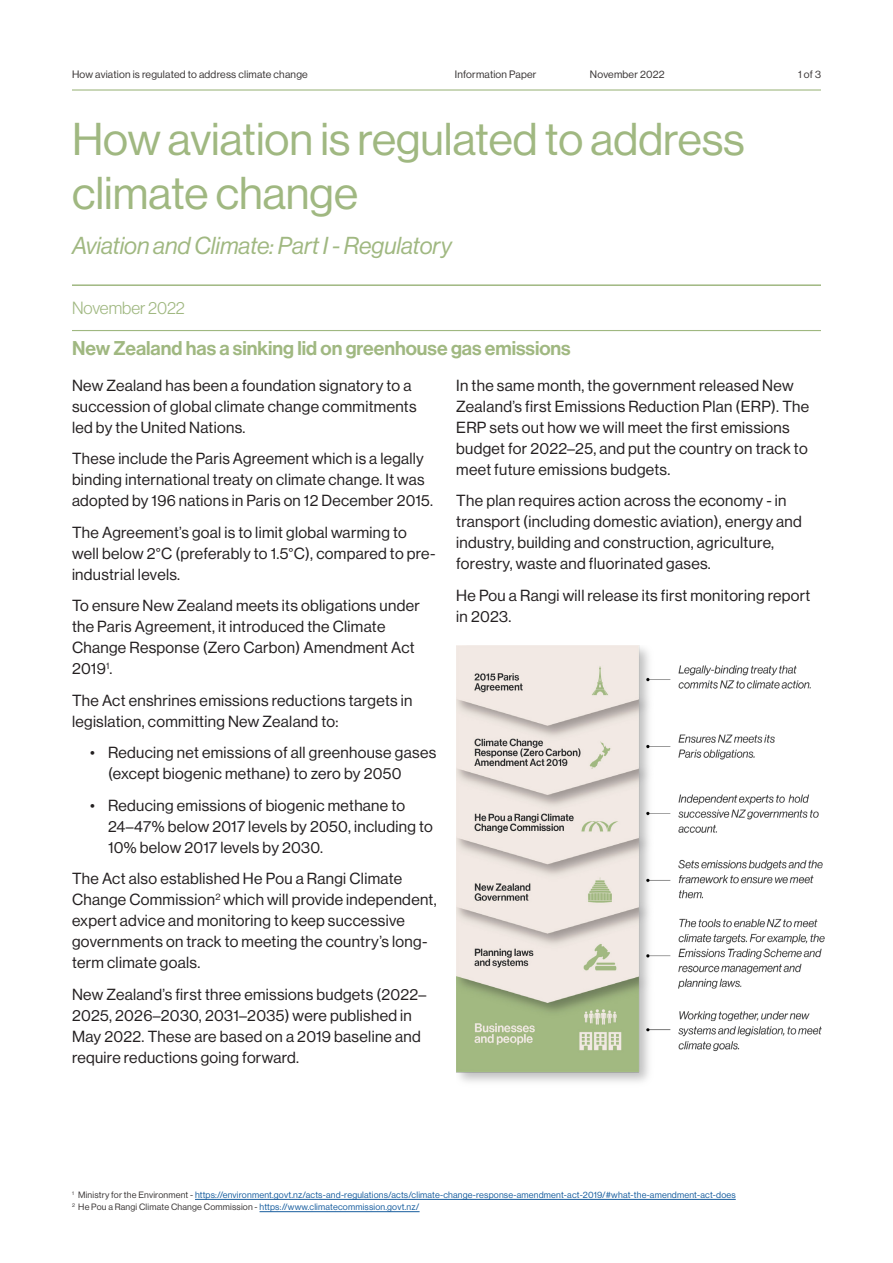
<style>
.page{position:relative;width:893px;height:1263px;background:#fff}
.page>*{position:absolute;margin:0;border:0;box-sizing:border-box;transform-origin:0 0}
.t1{font:45px/54px "N Haas Grotesk DS Pro 55 Rg";color:#a0b881}
.t2{font:24px "N Haas Grotesk DS Pro 56 It";color:#a0b881}
.Subheadings{font:19.5px "N Haas Grotesk DS Pro 65 Md";color:#a0b881}
.t3{font:17.25px "N Haas Grotesk DS Pro 45 Lt";color:#a0b881}
.Body{font:15.75px/21px "N Haas Grotesk DS Pro 55 Rg";letter-spacing:.02em;color:#231f20}
.Body-2{font:10.5px "N Haas Grotesk DS Pro 55 Rg";letter-spacing:.02em;color:#393535}
.Footnote{font:9px "N Haas Grotesk DS Pro 55 Rg";letter-spacing:.02em;color:#175d9e}
.s1{color:#393535}
</style>
<div class="page">
<hr style="left:72px;top:89px;width:749px;height:2px;background:#a0b881">
<hr style="left:195px;top:1199px;width:541px;height:1px;background:#175d9e">
<hr style="left:260px;top:1211px;width:160px;height:1px;background:#175d9e">
<hr style="left:72px;top:330px;width:749px;height:1px;background:#a0b881">
<hr style="left:72px;top:285px;width:749px;height:1px;background:#a0b881">
<img style="left:456px;top:646px;width:369px;height:436px">
<p class="Body-2" style="left:72px;top:68px;width:237px">How aviation is regulated to address climate change</p>
<p class="Body-2" style="left:455px;top:68px;width:83px">Information Paper</p>
<p class="Body-2" style="left:590px;top:68px;width:76px">November 2022</p>
<p class="Body-2" style="left:798px;top:68px;width:24px">1 of 3</p>
<p class="t1" style="left:72px;top:112px;width:674px">How aviation is regulated to address climate change</p>
<p class="t2" style="left:72px;top:232px;width:381px">Aviation and Climate: Part I - Regulatory</p>
<p class="t3" style="left:72px;top:298px;width:114px">November 2022</p>
<p class="Subheadings" style="left:72px;top:337px;width:500px">New Zealand has a sinking lid on greenhouse gas emissions</p>
<p class="Body" style="left:72px;top:375px;width:346px">New Zealand has been a foundation signatory to a succession of global climate change commitments led by the United Nations.</p>
<p class="Body" style="left:72px;top:448px;width:362px">These include the Paris Agreement which is a legally binding international treaty on climate change. It was adopted by 196 nations in Paris on 12 December 2015.</p>
<p class="Body" style="left:72px;top:522px;width:365px">The Agreement’s goal is to limit global warming to well below 2°C (preferably to 1.5°C), compared to pre&shy;industrial levels.</p>
<p class="Body" style="left:72px;top:595px;width:349px">To ensure New Zealand meets its obligations under the Paris Agreement, it introduced the Climate Change Response (Zero Carbon) Amendment Act 2019<sup>1</sup>.</p>
<p class="Body" style="left:72px;top:690px;width:342px">The Act enshrines emissions reductions targets in legislation, committing New Zealand to:</p>
<p class="Body" style="left:108px;top:742px;width:330px;text-indent:-18px">• Reducing net emissions of all greenhouse gases (except biogenic methane) to zero by 2050</p>
<p class="Body" style="left:108px;top:795px;width:326px;text-indent:-18px">• Reducing emissions of biogenic methane to<br>24–47% below 2017 levels by 2050, including to<br>10% below 2017 levels by 2030.</p>
<p class="Body" style="left:72px;top:868px;width:366px">The Act also established He Pou a Rangi Climate Change Commission<sup>2</sup> which will provide independent, expert advice and monitoring to keep successive governments on track to meeting the country’s long&shy;term climate goals.</p>
<p class="Body" style="left:72px;top:984px;width:356px">New Zealand’s first three emissions budgets (2022– 2025, 2026–2030, 2031–2035) were published in May 2022. These are based on a 2019 baseline and require reductions going forward.</p>
<p class="Body" style="left:456px;top:375px;width:355px">In the same month, the government released New Zealand’s first Emissions Reduction Plan (ERP). The ERP sets out how we will meet the first emissions budget for 2022–25, and put the country on track to meet future emissions budgets.</p>
<p class="Body" style="left:456px;top:490px;width:347px">The plan requires action across the economy - in transport (including domestic aviation), energy and industry, building and construction, agriculture, forestry, waste and fluorinated gases.</p>
<p class="Body" style="left:456px;top:585px;width:356px">He Pou a Rangi will release its first monitoring report in 2023.</p>
<p class="Footnote" style="left:72px;top:1190px;width:665px"><sup>1</sup> <span class="s1">Ministry for the Environment -</span> https://environment.govt.nz/acts-and-regulations/acts/climate-change-response-amendment-act-2019/#what-the-amendment-act-does</p>
<p class="Footnote" style="left:72px;top:1202px;width:349px"><sup>2</sup> <span class="s1">He Pou a Rangi Climate Change Commission -</span> https://www.climatecommission.govt.nz/</p>
</div>
